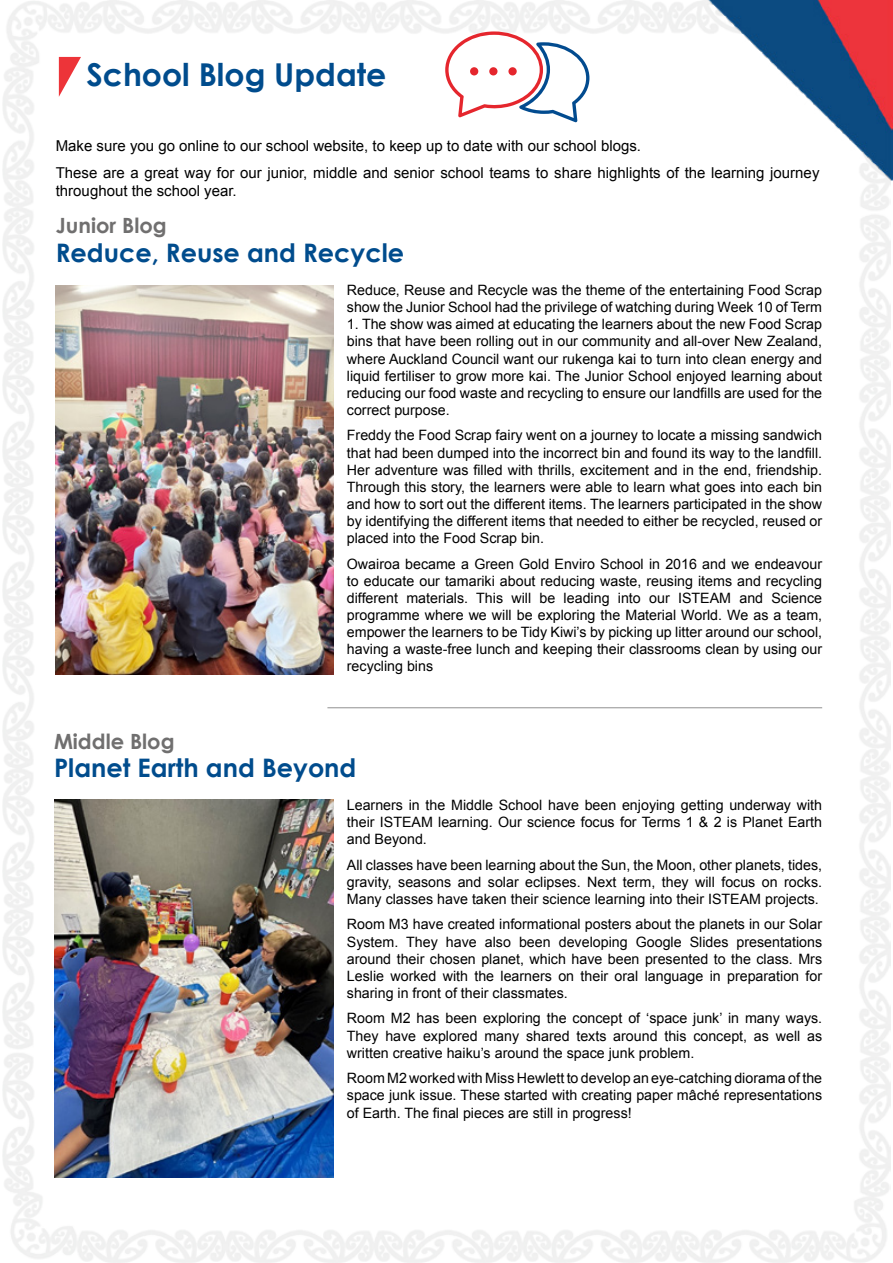
<style>
.page{position:relative;width:893px;height:1263px;background:#fff}
.page>*{position:absolute;margin:0;border:0;box-sizing:border-box;transform-origin:0 0}
.t1{font:700 31.5px "Century Gothic";color:#004c8d}
.t2{font:700 25.5px "Century Gothic";color:#004c8d}
.t3{font:700 21px "Century Gothic";color:#706f6f}
.t4{font:15px/18px "Arial";color:#000}
.t5{font:14.25px/17.1px "Arial";color:#000;text-align:justify}
</style>
<div class="page">
<img style="left:3px;top:0;width:887px;height:1263px">
<img style="left:706px;top:0;width:187px;height:181px">
<svg style="left:59px;top:57px;width:22px;height:40px"></svg>
<img style="left:56px;top:285px;width:278px;height:389px">
<img style="left:54px;top:799px;width:280px;height:379px">
<hr style="left:327px;top:707px;width:495px;height:1px;background:#9d9d9c">
<svg style="left:445px;top:31px;width:144px;height:91px"></svg>
<div style="left:470px;top:67px;width:8px;height:8px;background:#e5262d;border-radius:50%"></div>
<div style="left:489px;top:67px;width:8px;height:8px;background:#e5262d;border-radius:50%"></div>
<div style="left:508px;top:67px;width:9px;height:8px;background:#e5262d;border-radius:50%"></div>
<p class="t1" style="left:87px;top:51px;width:301px">School Blog Update</p>
<p class="t4" style="left:56px;top:137px;width:587px">Make sure you go online to our school website, to keep up to date with our school blogs.</p>
<p class="t4" style="left:56px;top:163px;width:765px">These are a great way for our junior, middle and senior school teams to share highlights of the learning journey throughout the school year.</p>
<p class="t3" style="left:56px;top:210px;width:112px">Junior Blog</p>
<p class="t2" style="left:56px;top:233px;width:350px">Reduce, Reuse and Recycle</p>
<p class="t5" style="left:347px;top:282px;width:477px">Reduce, Reuse and Recycle was the theme of the entertaining Food Scrap show the Junior School had the privilege of watching during Week 10 of Term</p>
<p class="t5" style="left:347px;top:316px;width:477px">1. The show was aimed at educating the learners about the new Food Scrap bins that have been rolling out in our community and all-over New Zealand, where Auckland Council want our rukenga kai to turn into clean energy and liquid fertiliser to grow more kai. The Junior School enjoyed learning about reducing our food waste and recycling to ensure our landfills are used for the correct purpose.</p>
<p class="t5" style="left:347px;top:427px;width:477px">Freddy the Food Scrap fairy went on a journey to locate a missing sandwich that had been dumped into the incorrect bin and found its way to the landfill.<br>Her adventure was filled with thrills, excitement and in the end, friendship.<br>Through this story, the learners were able to learn what goes into each bin and how to sort out the different items. The learners participated in the show by identifying the different items that needed to either be recycled, reused or placed into the Food Scrap bin.</p>
<p class="t5" style="left:347px;top:555px;width:477px">Owairoa became a Green Gold Enviro School in 2016 and we endeavour to educate our tamariki about reducing waste, reusing items and recycling different materials. This will be leading into our ISTEAM and Science programme where we will be exploring the Material World. We as a team, empower the learners to be Tidy Kiwi’s by picking up litter around our school, having a waste-free lunch and keeping their classrooms clean by using our recycling bins</p>
<p class="t3" style="left:54px;top:725px;width:122px">Middle Blog</p>
<p class="t2" style="left:54px;top:749px;width:304px">Planet Earth and Beyond</p>
<p class="t5" style="left:347px;top:796px;width:477px">Learners in the Middle School have been enjoying getting underway with their ISTEAM learning. Our science focus for Terms 1 &amp; 2 is Planet Earth and Beyond.</p>
<p class="t5" style="left:347px;top:856px;width:477px">All classes have been learning about the Sun, the Moon, other planets, tides, gravity, seasons and solar eclipses. Next term, they will focus on rocks.<br>Many classes have taken their science learning into their ISTEAM projects.</p>
<p class="t5" style="left:347px;top:916px;width:477px">Room M3 have created informational posters about the planets in our Solar System. They have also been developing Google Slides presentations around their chosen planet, which have been presented to the class. Mrs Leslie worked with the learners on their oral language in preparation for sharing in front of their classmates.</p>
<p class="t5" style="left:347px;top:1010px;width:477px">Room M2 has been exploring the concept of ‘space junk’ in many ways.<br>They have explored many shared texts around this concept, as well as written creative haiku’s around the space junk problem.</p>
<p class="t5" style="left:347px;top:1070px;width:477px">Room M2 worked with Miss Hewlett to develop an eye-catching diorama of the space junk issue. These started with creating paper mâché representations of Earth. The final pieces are still in progress!</p>
</div>
